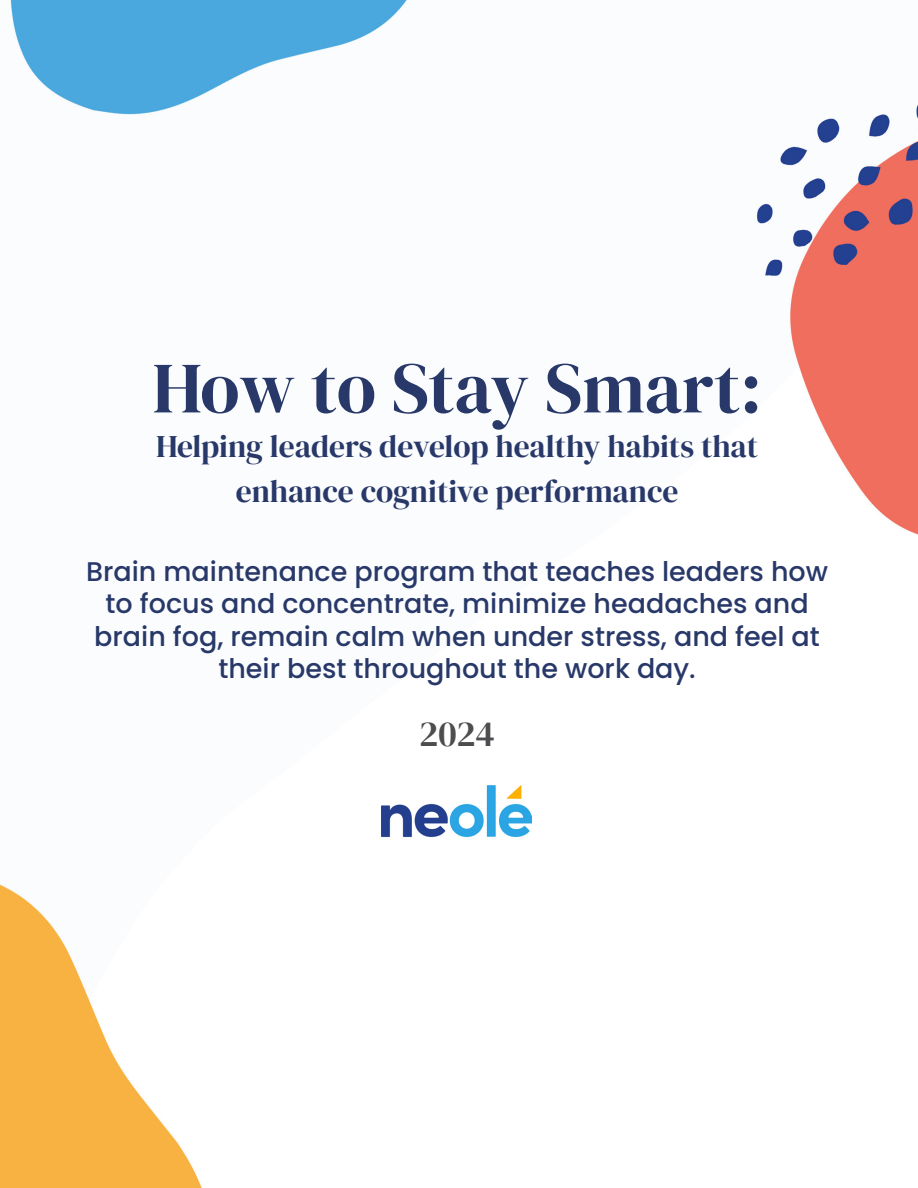
<style>
.page{position:relative;width:918px;height:1188px;background:#fff}
.page>*{position:absolute;margin:0;border:0;box-sizing:border-box;transform-origin:0 0}
.t1{font:72px "DM Serif Display";letter-spacing:-.005em;color:#283969}
.t2{font:36px "DM Serif Display";color:#4d4d4f}
.t3{font:31.5px/45px "DM Serif Display";color:#283969;text-align:center}
.t4{font:500 27px/32.4px "Poppins";color:#283969;text-align:center}
</style>
<div class="page">
<img style="left:0;top:0;width:918px;height:1188px">
<img style="left:382px;top:780px;width:149px;height:70px">
<h1 class="t1" style="left:152px;top:346px;width:611px">How to Stay Smart:</h1>
<p class="t3" style="left:156px;top:425px;width:604px">Helping leaders develop healthy habits that enhance cognitive performance</p>
<p class="t4" style="left:86px;top:555px;width:743px">Brain maintenance program that teaches leaders how to focus and concentrate, minimize headaches and brain fog, remain calm when under stress, and feel at their best throughout the work day.</p>
<h2 class="t2" style="left:419px;top:713px;width:77px">2024</h2>
</div>
